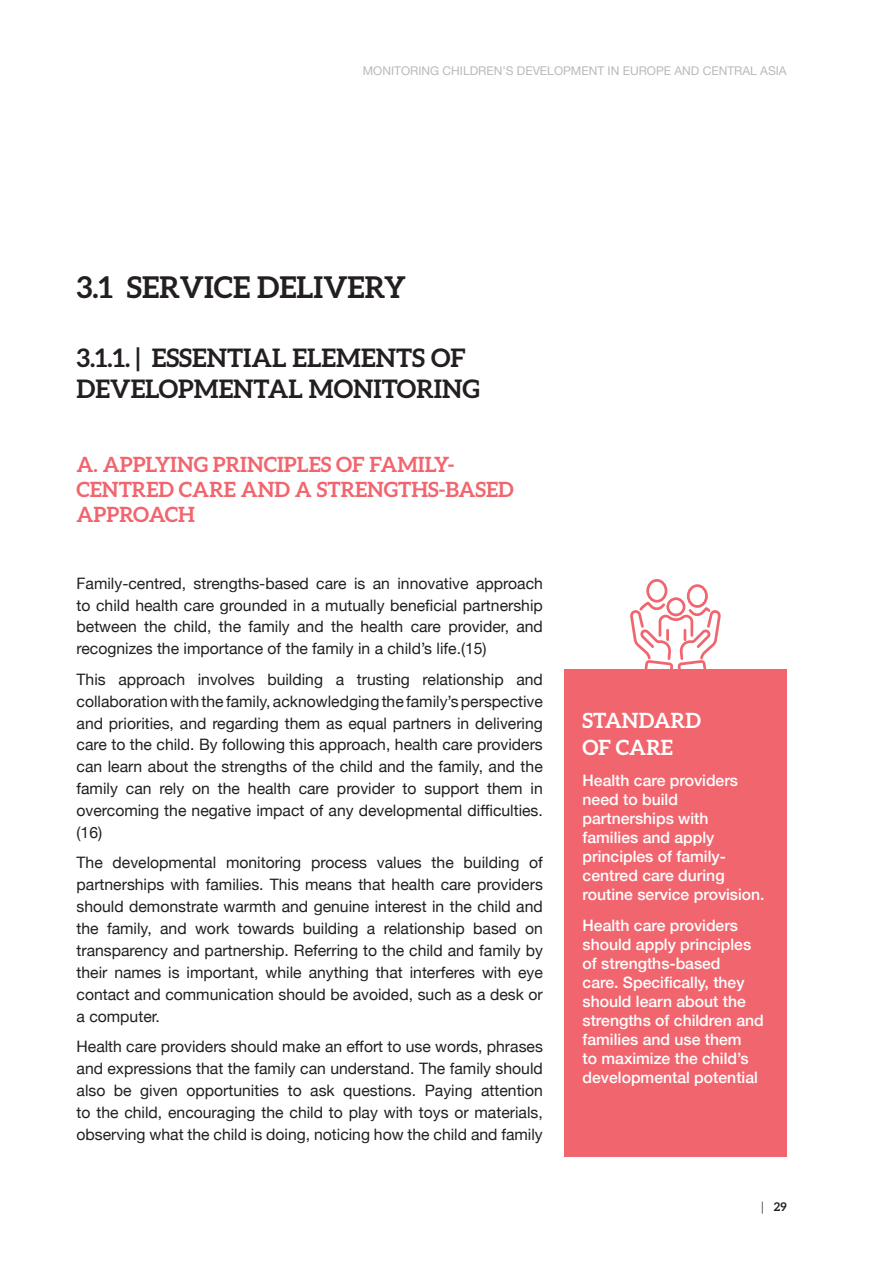
<style>
.page{position:relative;width:893px;height:1263px;background:#fff}
.page>*{position:absolute;margin:0;border:0;box-sizing:border-box;transform-origin:0 0}
.t1{font:700 30px "Aleo";color:#231f20}
.t2{font:700 25.5px/30.6px "Aleo";color:#231f20}
.t3{font:700 21px/25.2px "Aleo";color:#f1656e}
.t4{font:700 21px/27px "Aleo";color:#fff}
.t5{font:15.75px/21.9px "Helvetica Neue";color:#231f20;text-align:justify}
.t6{font:500 15.75px/18.9px "Helvetica Neue";color:#fff}
.t7{font:12px "Helvetica Neue";color:#bbb8ba}
.t8{font:700 12px "Aleo";color:#231f20}
.s1{font-family:"Helvetica Neue";font-weight:300}
</style>
<div class="page">
<div style="left:564px;top:669px;width:223px;height:488px;background:#f1656e"></div>
<svg style="left:630px;top:579px;width:91px;height:90px"></svg>
<p class="t7" style="left:363px;top:62px;width:425px">MONITORING CHILDREN’S DEVELOPMENT IN EUROPE AND CENTRAL ASIA</p>
<h1 class="t1" style="left:77px;top:270px;width:331px">3.1 SERVICE DELIVERY</h1>
<h2 class="t2" style="left:77px;top:342px;width:405px">3.1.1. | ESSENTIAL ELEMENTS OF<br>DEVELOPMENTAL MONITORING</h2>
<h3 class="t3" style="left:77px;top:451px;width:439px">A. APPLYING PRINCIPLES OF FAMILY-<br>CENTRED CARE AND A STRENGTHS-BASED<br>APPROACH</h3>
<p class="t5" style="left:77px;top:573px;width:468px">Family-centred, strengths-based care is an innovative approach to child health care grounded in a mutually beneficial partnership between the child, the family and the health care provider, and recognizes the importance of the family in a child’s life.(15)</p>
<p class="t5" style="left:77px;top:669px;width:468px">This approach involves building a trusting relationship and collaboration with the family, acknowledging the family’s perspective and priorities, and regarding them as equal partners in delivering care to the child. By following this approach, health care providers can learn about the strengths of the child and the family, and the family can rely on the health care provider to support them in overcoming the negative impact of any developmental difficulties. (16)</p>
<p class="t5" style="left:77px;top:853px;width:468px">The developmental monitoring process values the building of partnerships with families. This means that health care providers should demonstrate warmth and genuine interest in the child and the family, and work towards building a relationship based on transparency and partnership. Referring to the child and family by their names is important, while anything that interferes with eye contact and communication should be avoided, such as a desk or a computer.</p>
<p class="t5" style="left:77px;top:1036px;width:468px">Health care providers should make an effort to use words, phrases and expressions that the family can understand. The family should also be given opportunities to ask questions. Paying attention to the child, encouraging the child to play with toys or materials, observing what the child is doing, noticing how the child and family</p>
<h3 class="t4" style="left:583px;top:706px;width:120px">STANDARD<br>OF CARE</h3>
<p class="t6" style="left:583px;top:770px;width:184px">Health care providers need to build partnerships with families and apply principles of family&shy;centred care during routine service provision.</p>
<p class="t6" style="left:583px;top:915px;width:183px">Health care providers should apply principles of strengths-based<br>care. Specifically, they should learn about the strengths of children and families and use them<br>to maximize the child’s developmental potential</p>
<p class="t8" style="left:761px;top:1199px;width:27px"><span class="s1">|</span> 29</p>
</div>
